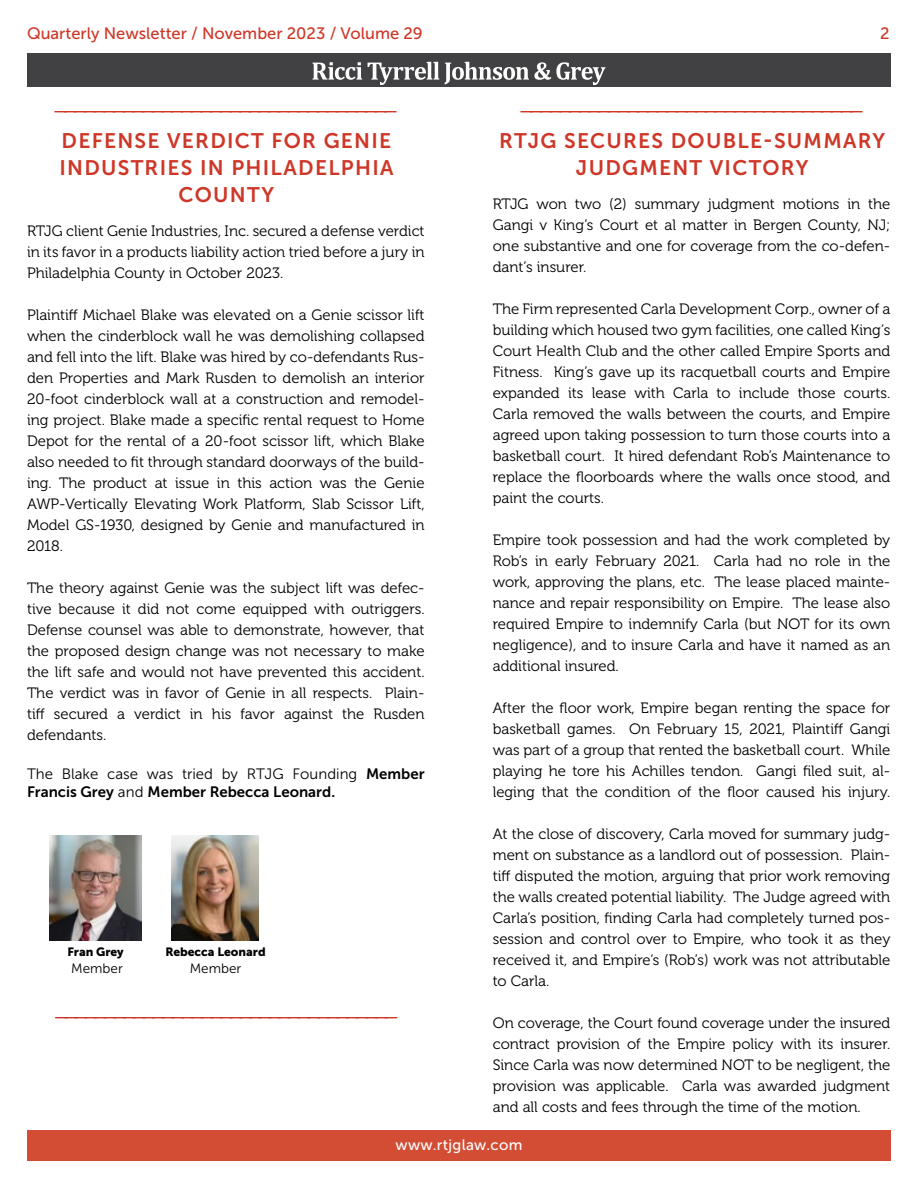
<style>
.page{position:relative;width:918px;height:1188px;background:#fff}
.page>*{position:absolute;margin:0;border:0;box-sizing:border-box;transform-origin:0 0}
.t1{font:24px "Museo Sans 300";color:#ce3728}
.t2{font:21px/27px "Museo Sans 700";letter-spacing:.06em;color:#ce3728;text-align:center}
.t3{font:16.5px "Museo Sans 500";color:#ce3728}
.t4{font:15px/21px "Museo 300";color:#000101;text-align:justify}
.t5{font:15px "Museo Sans 300";color:#000}
.t6{font:15px "Museo Sans 700";color:#000}
.t7{font:15px "Museo Sans 500";letter-spacing:.02em;color:#fff}
.t8{font:13.5px "Museo Sans 300";color:#000}
.t9{font:12px "Museo Sans 900";color:#000}
.s1{font-family:"Museo Sans 700"}
.s2{font-family:"Museo Sans 300"}
</style>
<div class="page">
<div style="left:27px;top:53px;width:864px;height:34px;background:#414042"></div>
<svg style="left:312px;top:62px;width:50px;height:18px"></svg>
<svg style="left:368px;top:62px;width:238px;height:23px"></svg>
<div style="left:27px;top:1130px;width:864px;height:31px;background:#d24d34"></div>
<img style="left:171px;top:836px;width:87px;height:104px">
<img style="left:50px;top:836px;width:91px;height:104px">
<p class="t3" style="left:27px;top:25px;width:397px">Quarterly Newsletter / November 2023 / Volume 29</p>
<p class="t3" style="left:880px;top:25px;width:11px">2</p>
<h1 class="t1" style="left:54px;top:90px;width:345px">___________________________________</h1>
<h2 class="t2" style="left:59px;top:127px;width:336px">DEFENSE VERDICT FOR GENIE<br>INDUSTRIES IN PHILADELPHIA<br>COUNTY</h2>
<p class="t4" style="left:27px;top:221px;width:399px">RTJG client Genie Industries, Inc. secured a defense verdict in its favor in a products liability action tried before a jury in Philadelphia County in October 2023.</p>
<p class="t4" style="left:27px;top:305px;width:399px">Plaintiff Michael Blake was elevated on a Genie scissor lift when the cinderblock wall he was demolishing collapsed and fell into the lift. Blake was hired by co-defendants Rus&shy;den Properties and Mark Rusden to demolish an interior 20-foot cinderblock wall at a construction and remodel&shy;ing project. Blake made a specific rental request to Home Depot for the rental of a 20-foot scissor lift, which Blake also needed to fit through standard doorways of the build&shy;ing. The product at issue in this action was the Genie AWP-Vertically Elevating Work Platform, Slab Scissor Lift, Model GS-1930, designed by Genie and manufactured in 2018.</p>
<p class="t4" style="left:27px;top:578px;width:399px">The theory against Genie was the subject lift was defec&shy;tive because it did not come equipped with outriggers.<br>Defense counsel was able to demonstrate, however, that the proposed design change was not necessary to make the lift safe and would not have prevented this accident.<br>The verdict was in favor of Genie in all respects. Plain&shy;tiff secured a verdict in his favor against the Rusden defendants.</p>
<p class="t5" style="left:27px;top:766px;width:399px">The Blake case was tried by RTJG Founding <span class="s1">Member</span></p>
<p class="t6" style="left:27px;top:783px;width:310px">Francis Grey <span class="s2">and</span> Member Rebecca Leonard.</p>
<p class="t9" style="left:67px;top:945px;width:58px">Fran Grey</p>
<p class="t8" style="left:71px;top:961px;width:53px">Member</p>
<p class="t9" style="left:165px;top:945px;width:102px">Rebecca Leonard</p>
<p class="t8" style="left:190px;top:961px;width:53px">Member</p>
<h1 class="t1" style="left:55px;top:996px;width:345px">___________________________________</h1>
<h1 class="t1" style="left:520px;top:90px;width:345px">___________________________________</h1>
<h2 class="t2" style="left:499px;top:127px;width:388px">RTJG SECURES DOUBLE-SUMMARY<br>JUDGMENT VICTORY</h2>
<p class="t4" style="left:493px;top:194px;width:399px">RTJG won two (2) summary judgment motions in the Gangi v King’s Court et al matter in Bergen County, NJ; one substantive and one for coverage from the co-defen&shy;dant’s insurer.</p>
<p class="t4" style="left:493px;top:299px;width:399px">The Firm represented Carla Development Corp., owner of a building which housed two gym facilities, one called King’s Court Health Club and the other called Empire Sports and Fitness. King’s gave up its racquetball courts and Empire expanded its lease with Carla to include those courts.<br>Carla removed the walls between the courts, and Empire agreed upon taking possession to turn those courts into a basketball court. It hired defendant Rob’s Maintenance to replace the floorboards where the walls once stood, and paint the courts.</p>
<p class="t4" style="left:493px;top:530px;width:399px">Empire took possession and had the work completed by Rob’s in early February 2021. Carla had no role in the work, approving the plans, etc. The lease placed mainte&shy;nance and repair responsibility on Empire. The lease also required Empire to indemnify Carla (but NOT for its own negligence), and to insure Carla and have it named as an additional insured.</p>
<p class="t4" style="left:493px;top:698px;width:399px">After the floor work, Empire began renting the space for basketball games. On February 15, 2021, Plaintiff Gangi was part of a group that rented the basketball court. While playing he tore his Achilles tendon. Gangi filed suit, al&shy;leging that the condition of the floor caused his injury.</p>
<p class="t4" style="left:493px;top:824px;width:399px">At the close of discovery, Carla moved for summary judg&shy;ment on substance as a landlord out of possession. Plain&shy;tiff disputed the motion, arguing that prior work removing the walls created potential liability. The Judge agreed with Carla’s position, finding Carla had completely turned pos&shy;session and control over to Empire, who took it as they received it, and Empire’s (Rob’s) work was not attributable to Carla.</p>
<p class="t4" style="left:493px;top:1013px;width:399px">On coverage, the Court found coverage under the insured contract provision of the Empire policy with its insurer.<br>Since Carla was now determined NOT to be negligent, the provision was applicable. Carla was awarded judgment and all costs and fees through the time of the motion.</p>
<p class="t7" style="left:395px;top:1136px;width:129px">www.rtjglaw.com</p>
</div>
